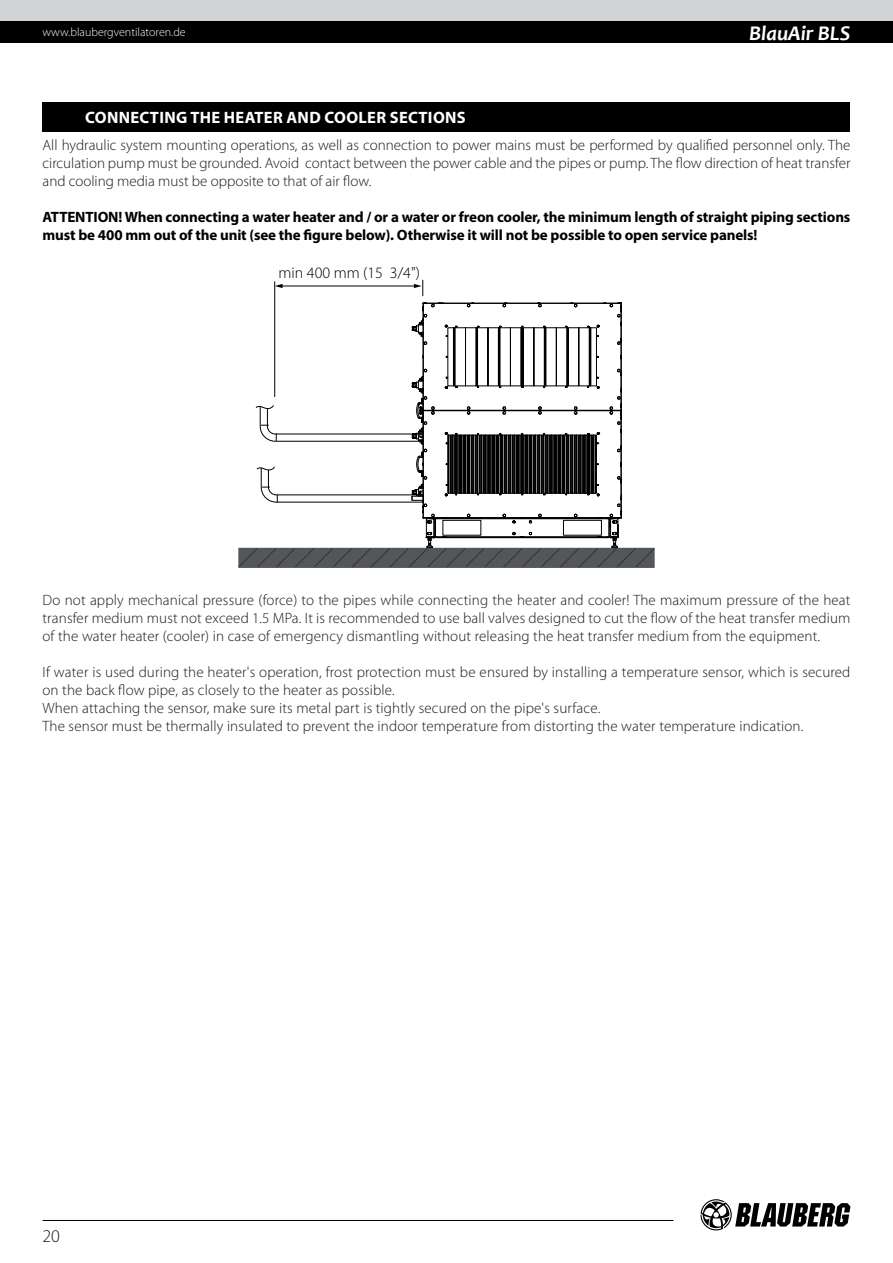
<style>
.page{position:relative;width:893px;height:1263px;background:#fff}
.page>*{position:absolute;margin:0;border:0;box-sizing:border-box;transform-origin:0 0}
.t1{font:italic 700 21px "Candara";color:#fff}
.t2{font:300 18px "Myriad Pro";color:#191918}
.t3{font:700 16.5px "Myriad Pro";letter-spacing:.02em;color:#fff}
.t4{font:300 15.9px "Myriad Pro";color:#000}
.t5{font:300 15px/18px "Myriad Pro";letter-spacing:.01em;color:#191918;text-align:justify}
.t6{font:700 15px/18px "Myriad Pro";letter-spacing:-.01em;color:#000}
.t7{font:300 12px "Myriad Pro";color:#fff}
</style>
<div class="page">
<div style="left:0;top:0;width:893px;height:21px;background:#d1d3d4"></div>
<div style="left:0;top:21px;width:893px;height:22px;background:#000"></div>
<svg style="left:700px;top:1199px;width:150px;height:31px"></svg>
<hr style="left:43px;top:1220px;width:631px;height:1px;background:#000">
<div style="left:43px;top:102px;width:807px;height:30px;background:#000"></div>
<div style="left:238px;top:548px;width:417px;height:20px;background:#5d5f62"></div>
<hr style="left:274px;top:282px;width:1px;height:115px;background:#000">
<hr style="left:281px;top:286px;width:134px;height:1px;background:#000">
<svg style="left:275px;top:284px;width:8px;height:4px"></svg>
<svg style="left:414px;top:280px;width:9px;height:16px"></svg>
<svg style="left:238px;top:302px;width:417px;height:265px"></svg>
<p class="t7" style="left:43px;top:26px;width:145px">www.blaubergventilatoren.de</p>
<h1 class="t1" style="left:749px;top:20px;width:103px">BlauAir BLS</h1>
<p class="t3" style="left:85px;top:107px;width:382px">CONNECTING THE HEATER AND COOLER SECTIONS</p>
<p class="t5" style="left:43px;top:136px;width:809px">All hydraulic system mounting operations, as well as connection to power mains must be performed by qualified personnel only. The circulation pump must be grounded. Avoid contact between the power cable and the pipes or pump. The flow direction of heat transfer and cooling media must be opposite to that of air flow.</p>
<p class="t6" style="left:43px;top:207px;width:809px">ATTENTION! When connecting a water heater and / or a water or freon cooler, the minimum length of straight piping sections must be 400 mm out of the unit (see the figure below). Otherwise it will not be possible to open service panels!</p>
<p class="t4" style="left:279px;top:264px;width:143px">min 400 mm (15 3/4")</p>
<p class="t5" style="left:43px;top:591px;width:809px">Do not apply mechanical pressure (force) to the pipes while connecting the heater and cooler! The maximum pressure of the heat transfer medium must not exceed 1.5 MPa. It is recommended to use ball valves designed to cut the flow of the heat transfer medium of the water heater (cooler) in case of emergency dismantling without releasing the heat transfer medium from the equipment.</p>
<p class="t5" style="left:43px;top:663px;width:809px;text-align:left">If water is used during the heater's operation, frost protection must be ensured by installing a temperature sensor, which is secured on the back flow pipe, as closely to the heater as possible.<br>When attaching the sensor, make sure its metal part is tightly secured on the pipe's surface.<br>The sensor must be thermally insulated to prevent the indoor temperature from distorting the water temperature indication.</p>
<p class="t2" style="left:43px;top:1226px;width:19px">20</p>
</div>
